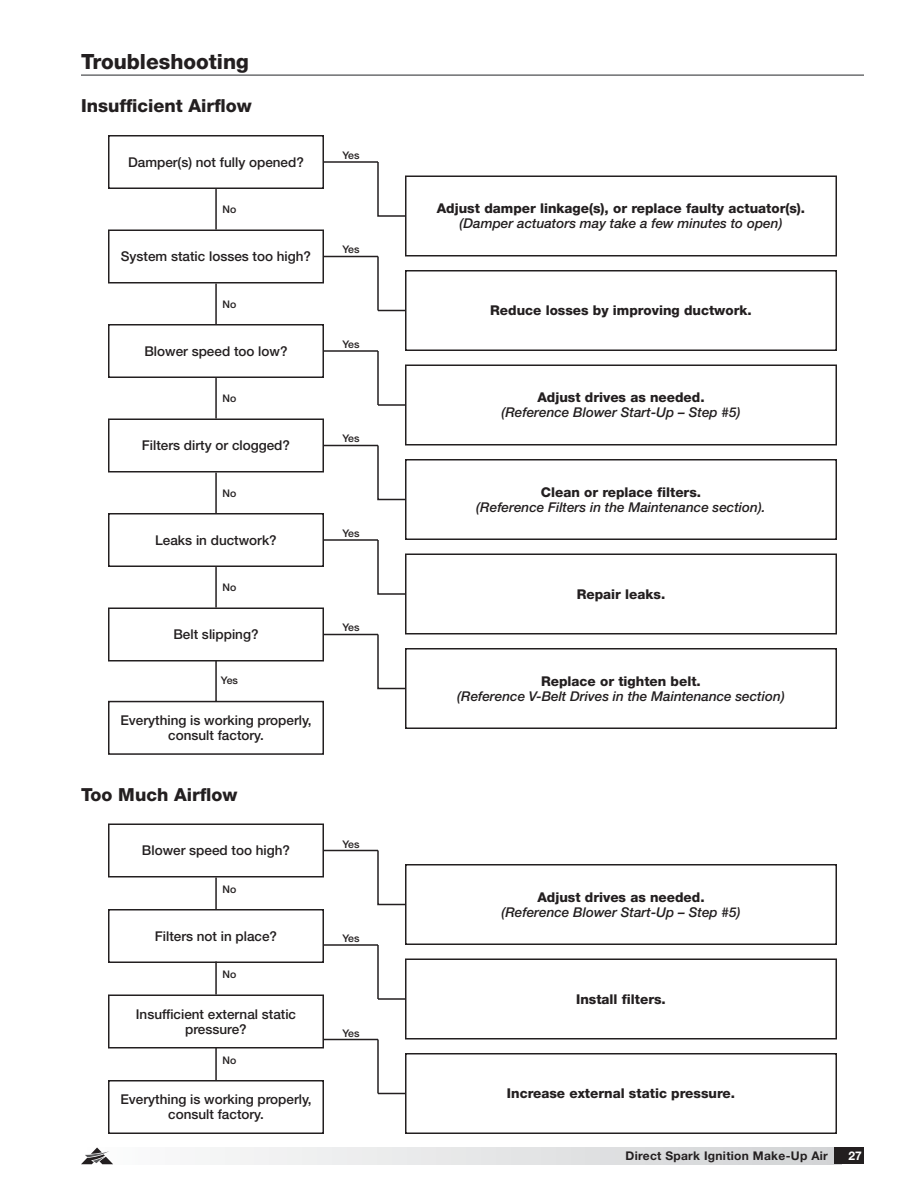
<style>
.page{position:relative;width:918px;height:1188px;background:#fff}
.page>*{position:absolute;margin:0;border:0;box-sizing:border-box;transform-origin:0 0}
.t1{font:800 21px "Helvetica Neue LT Std";color:#231f20}
.t2{font:800 18px "Helvetica Neue LT Std";color:#231f20}
.t3{font:500 13.5px/15px "Helvetica Neue LT Std";color:#231f20;text-align:center}
.t4{font:800 13.5px "Helvetica Neue LT Std";color:#231f20}
.t5{font:italic 500 13.5px "Helvetica Neue LT Std";color:#231f20}
.t6{font:700 12px "Helvetica Neue LT Std";letter-spacing:.025em;color:#231f20}
.t7{font:700 12px "Helvetica Neue LT Std";color:#fff}
.t8{font:500 10.5px "Helvetica Neue LT Std";color:#231f20}
</style>
<div class="page">
<div style="left:81px;top:1148px;width:760px;height:16px;background:linear-gradient(to right,#fcfcfc,#d2d3d5)"></div>
<div style="left:834px;top:1148px;width:30px;height:16px;background:#231f20"></div>
<svg style="left:81px;top:1148px;width:32px;height:16px"></svg>
<hr style="left:81px;top:74px;width:783px;height:2px;background:#6d6e70">
<div style="left:108px;top:135px;width:216px;height:54px;border:2px solid #231f20"></div>
<div style="left:108px;top:419px;width:216px;height:54px;border:2px solid #231f20"></div>
<div style="left:108px;top:324px;width:216px;height:54px;border:2px solid #231f20"></div>
<div style="left:108px;top:230px;width:216px;height:54px;border:2px solid #231f20"></div>
<svg style="left:215px;top:160px;width:622px;height:448px"></svg>
<svg style="left:376px;top:160px;width:30px;height:58px"></svg>
<hr style="left:378px;top:404px;width:27px;height:2px;background:#231f20">
<svg style="left:378px;top:310px;width:27px;height:1px"></svg>
<hr style="left:377px;top:351px;width:2px;height:54px;background:#231f20">
<hr style="left:377px;top:256px;width:2px;height:54px;background:#231f20">
<svg style="left:376px;top:444px;width:30px;height:57px"></svg>
<div style="left:108px;top:513px;width:216px;height:54px;border:2px solid #231f20"></div>
<svg style="left:322px;top:539px;width:515px;height:94px"></svg>
<svg style="left:376px;top:539px;width:30px;height:57px"></svg>
<div style="left:108px;top:608px;width:216px;height:54px;border:2px solid #231f20"></div>
<svg style="left:322px;top:633px;width:515px;height:96px"></svg>
<svg style="left:376px;top:633px;width:30px;height:57px"></svg>
<svg style="left:108px;top:659px;width:217px;height:96px"></svg>
<div style="left:108px;top:824px;width:216px;height:54px;border:2px solid #231f20"></div>
<div style="left:108px;top:995px;width:216px;height:54px;border:2px solid #231f20"></div>
<div style="left:405px;top:1053px;width:432px;height:81px;border:2px solid #231f20"></div>
<div style="left:108px;top:909px;width:216px;height:54px;border:2px solid #231f20"></div>
<svg style="left:215px;top:849px;width:622px;height:192px"></svg>
<svg style="left:376px;top:849px;width:30px;height:57px"></svg>
<svg style="left:379px;top:1093px;width:26px;height:1px"></svg>
<hr style="left:378px;top:998px;width:27px;height:2px;background:#231f20">
<hr style="left:377px;top:1040px;width:2px;height:54px;background:#231f20">
<hr style="left:377px;top:945px;width:2px;height:54px;background:#231f20">
<svg style="left:108px;top:1046px;width:216px;height:88px"></svg>
<h1 class="t1" style="left:81px;top:54px;width:169px">Troubleshooting</h1>
<h2 class="t2" style="left:81px;top:99px;width:172px">Insufficient Airflow</h2>
<p class="t3" style="left:128px;top:156px;width:177px">Damper(s) not fully opened?</p>
<p class="t8" style="left:223px;top:205px;width:15px">No</p>
<p class="t3" style="left:121px;top:250px;width:192px">System static losses too high?</p>
<p class="t8" style="left:223px;top:300px;width:15px">No</p>
<p class="t3" style="left:144px;top:345px;width:145px">Blower speed too low?</p>
<p class="t8" style="left:223px;top:394px;width:15px">No</p>
<p class="t3" style="left:142px;top:439px;width:150px">Filters dirty or clogged?</p>
<p class="t8" style="left:223px;top:489px;width:15px">No</p>
<p class="t3" style="left:155px;top:534px;width:123px">Leaks in ductwork?</p>
<p class="t8" style="left:223px;top:583px;width:15px">No</p>
<p class="t3" style="left:173px;top:628px;width:87px">Belt slipping?</p>
<p class="t8" style="left:221px;top:677px;width:19px">Yes</p>
<p class="t3" style="left:120px;top:714px;width:193px">Everything is working properly, consult factory.</p>
<h2 class="t2" style="left:81px;top:789px;width:158px">Too Much Airflow</h2>
<p class="t3" style="left:142px;top:844px;width:150px">Blower speed too high?</p>
<p class="t8" style="left:223px;top:885px;width:15px">No</p>
<p class="t3" style="left:155px;top:930px;width:124px">Filters not in place?</p>
<p class="t8" style="left:223px;top:970px;width:15px">No</p>
<p class="t3" style="left:136px;top:1008px;width:162px">Insufficient external static pressure?</p>
<p class="t8" style="left:223px;top:1056px;width:15px">No</p>
<p class="t3" style="left:120px;top:1093px;width:193px">Everything is working properly, consult factory.</p>
<p class="t8" style="left:342px;top:151px;width:19px">Yes</p>
<p class="t8" style="left:342px;top:246px;width:19px">Yes</p>
<p class="t8" style="left:342px;top:340px;width:19px">Yes</p>
<p class="t8" style="left:342px;top:435px;width:19px">Yes</p>
<p class="t8" style="left:342px;top:529px;width:19px">Yes</p>
<p class="t8" style="left:342px;top:624px;width:19px">Yes</p>
<p class="t8" style="left:342px;top:840px;width:19px">Yes</p>
<p class="t8" style="left:342px;top:934px;width:19px">Yes</p>
<p class="t8" style="left:342px;top:1029px;width:19px">Yes</p>
<p class="t4" style="left:437px;top:204px;width:370px">Adjust damper linkage(s), or replace faulty actuator(s).</p>
<p class="t5" style="left:459px;top:219px;width:325px">(Damper actuators may take a few minutes to open)</p>
<p class="t4" style="left:490px;top:306px;width:263px">Reduce losses by improving ductwork.</p>
<p class="t4" style="left:537px;top:393px;width:169px">Adjust drives as needed.</p>
<p class="t5" style="left:501px;top:408px;width:241px">(Reference Blower Start-Up – Step #5)</p>
<p class="t4" style="left:541px;top:487px;width:162px">Clean or replace filters.</p>
<p class="t5" style="left:476px;top:502px;width:291px">(Reference Filters in the Maintenance section).</p>
<p class="t4" style="left:577px;top:589px;width:90px">Repair leaks.</p>
<p class="t4" style="left:541px;top:676px;width:161px">Replace or tighten belt.</p>
<p class="t5" style="left:457px;top:691px;width:329px">(Reference V-Belt Drives in the Maintenance section)</p>
<p class="t4" style="left:537px;top:892px;width:169px">Adjust drives as needed.</p>
<p class="t5" style="left:501px;top:907px;width:241px">(Reference Blower Start-Up – Step #5)</p>
<p class="t4" style="left:576px;top:994px;width:91px">Install filters.</p>
<p class="t4" style="left:507px;top:1089px;width:230px">Increase external static pressure.</p>
<p class="t6" style="left:625px;top:1152px;width:204px">Direct Spark Ignition Make-Up Air</p>
<p class="t7" style="left:849px;top:1152px;width:15px">27</p>
</div>
